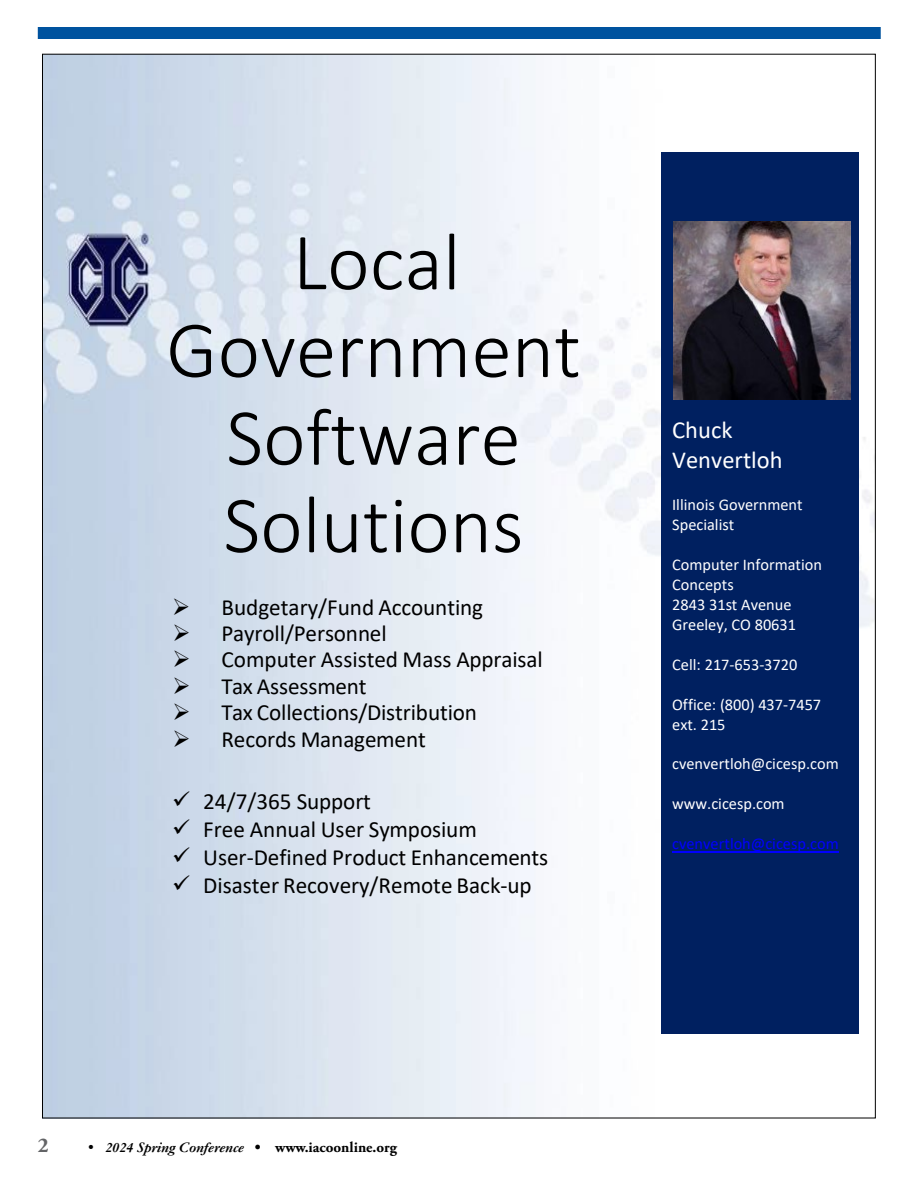
<style>
.page{position:relative;width:918px;height:1188px;background:#fff}
.page>*{position:absolute;margin:0;border:0;box-sizing:border-box;transform-origin:0 0}
.t1{font:300 81.6px/87.6px "Calibri";color:#000;text-align:center}
.t2{font:24.45px/29.8px "Calibri";color:#fff}
.t3{font:23.25px "Calibri";letter-spacing:-.005em;color:#000}
.t4{font:700 21px "Adobe Garamond Pro";color:#636466}
.t5{font:16.35px/20px "Calibri";color:#fff}
.t6{font:16.35px "Calibri";color:#00f}
.t7{font:italic 700 15px "Garamond";color:#000}
.s1{font-family:"Adobe Garamond Pro";font-weight:400;font-style:normal}
.s2{font-family:"Adobe Garamond Pro";font-style:normal}
</style>
<div class="page">
<div style="left:38px;top:27px;width:843px;height:12px;background:#00539f"></div>
<img style="left:44px;top:56px;width:830px;height:1060px">
<div style="left:661px;top:394px;width:197px;height:640px;background:#002060"></div>
<hr style="left:672px;top:851px;width:167px;height:1px;background:#00f">
<div style="left:661px;top:152px;width:197px;height:253px;background:#002060"></div>
<img style="left:673px;top:222px;width:178px;height:177px">
<h1 class="t1" style="left:166px;top:218px;width:416px">Local<br>Government<br>Software<br>Solutions</h1>
<p class="t3" style="left:172px;top:591px;width:312px">➢ Budgetary/Fund Accounting</p>
<p class="t3" style="left:172px;top:617px;width:216px">➢ Payroll/Personnel</p>
<p class="t3" style="left:172px;top:643px;width:372px">➢ Computer Assisted Mass Appraisal</p>
<p class="t3" style="left:172px;top:670px;width:196px">➢ Tax Assessment</p>
<p class="t3" style="left:172px;top:696px;width:306px">➢ Tax Collections/Distribution</p>
<p class="t3" style="left:172px;top:723px;width:255px">➢ Records Management</p>
<p class="t3" style="left:172px;top:785px;width:200px">✓ 24/7/365 Support</p>
<p class="t3" style="left:172px;top:813px;width:306px">✓ Free Annual User Symposium</p>
<p class="t3" style="left:172px;top:841px;width:377px">✓ User-Defined Product Enhancements</p>
<p class="t3" style="left:172px;top:869px;width:361px">✓ Disaster Recovery/Remote Back-up</p>
<p class="t2" style="left:672px;top:415px;width:112px">Chuck<br>Venvertloh</p>
<p class="t5" style="left:672px;top:494px;width:132px">Illinois Government<br>Specialist</p>
<p class="t5" style="left:672px;top:554px;width:151px">Computer Information<br>Concepts<br>2843 31st Avenue<br>Greeley, CO 80631</p>
<p class="t5" style="left:672px;top:654px;width:127px">Cell: 217-653-3720</p>
<p class="t5" style="left:672px;top:694px;width:151px">Office: (800) 437-7457 ext. 215</p>
<p class="t5" style="left:672px;top:754px;width:168px">cvenvertloh@cicesp.com</p>
<p class="t5" style="left:672px;top:794px;width:114px">www.cicesp.com</p>
<p class="t6" style="left:672px;top:832px;width:168px">cvenvertloh@cicesp.com</p>
<p class="t4" style="left:38px;top:1133px;width:12px">2</p>
<p class="t7" style="left:88px;top:1138px;width:310px"><span class="s1">•</span> 2024 Spring Conference <span class="s2">• www.iacoonline.org</span></p>
</div>
